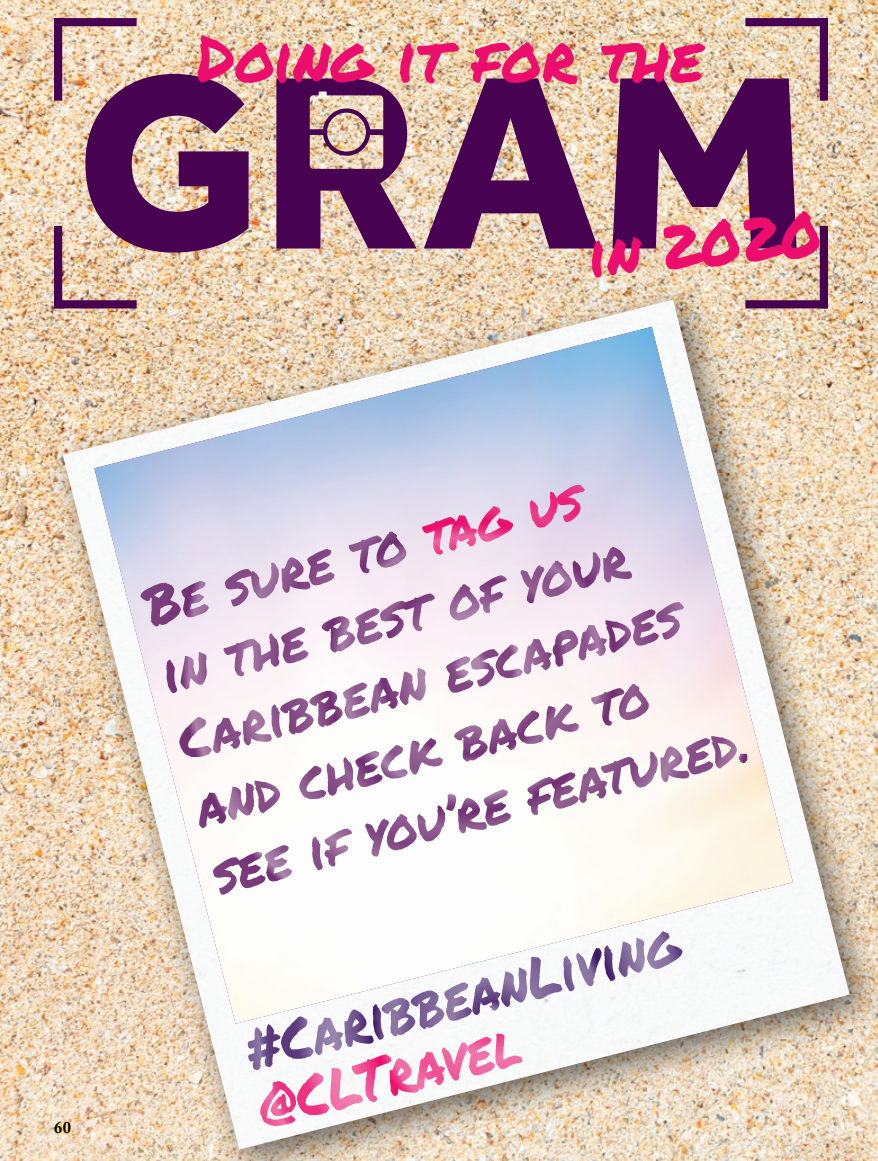
<style>
.page{position:relative;width:878px;height:1161px;background:#fff}
.page>*{position:absolute;margin:0;border:0;box-sizing:border-box;transform-origin:0 0}
.t1{font:60.15px "Permanent Marker";color:#ed0d6c}
.t2{font:58.05px "Permanent Marker";color:#3d1765;scale:.9 1}
.t3{font:58.05px "Permanent Marker";color:#ed0d6c;scale:.9 1}
.t4{font:54.45px/69px "Permanent Marker";color:#723074;scale:.96 1}
.t5{font:700 16.5px "Adobe Caslon Pro";color:#000}
.s1{color:#ed0d6c}
</style>
<div class="page">
<img style="left:0;top:0;width:878px;height:1161px">
<div style="left:45px;top:281px;width:833px;height:880px;background:#000;opacity:.55"></div>
<img style="left:63px;top:300px;width:786px;height:850px">
<img style="left:94px;top:327px;width:698px;height:697px">
<div style="left:54px;top:18px;width:83px;height:8px;background:#480252"></div>
<div style="left:54px;top:18px;width:8px;height:83px;background:#480252"></div>
<div style="left:819px;top:18px;width:9px;height:83px;background:#480252"></div>
<div style="left:745px;top:18px;width:83px;height:8px;background:#480252"></div>
<div style="left:54px;top:300px;width:83px;height:8px;background:#480252"></div>
<div style="left:54px;top:226px;width:8px;height:82px;background:#480252"></div>
<div style="left:819px;top:226px;width:9px;height:82px;background:#480252"></div>
<div style="left:745px;top:300px;width:83px;height:8px;background:#480252"></div>
<img style="left:85px;top:35px;width:711px;height:218px">
<p class="t1" style="left:582px;top:212px;width:236px;rotate:-6deg">in 2020</p>
<p class="t5" style="left:54px;top:1117px;width:18px">60</p>
<p class="t4" style="left:136px;top:572px;width:577px;rotate:-14deg">Be sure to <span class="s1">tag us<br></span>in the best of your<br>Caribbean escapades and check back to see if you’re featured.</p>
<p class="t2" style="left:234px;top:1009px;width:497px;rotate:-14deg">#CaribbeanLiving</p>
<p class="t3" style="left:249px;top:1066px;width:299px;rotate:-14deg">@CLTravel</p>
</div>
